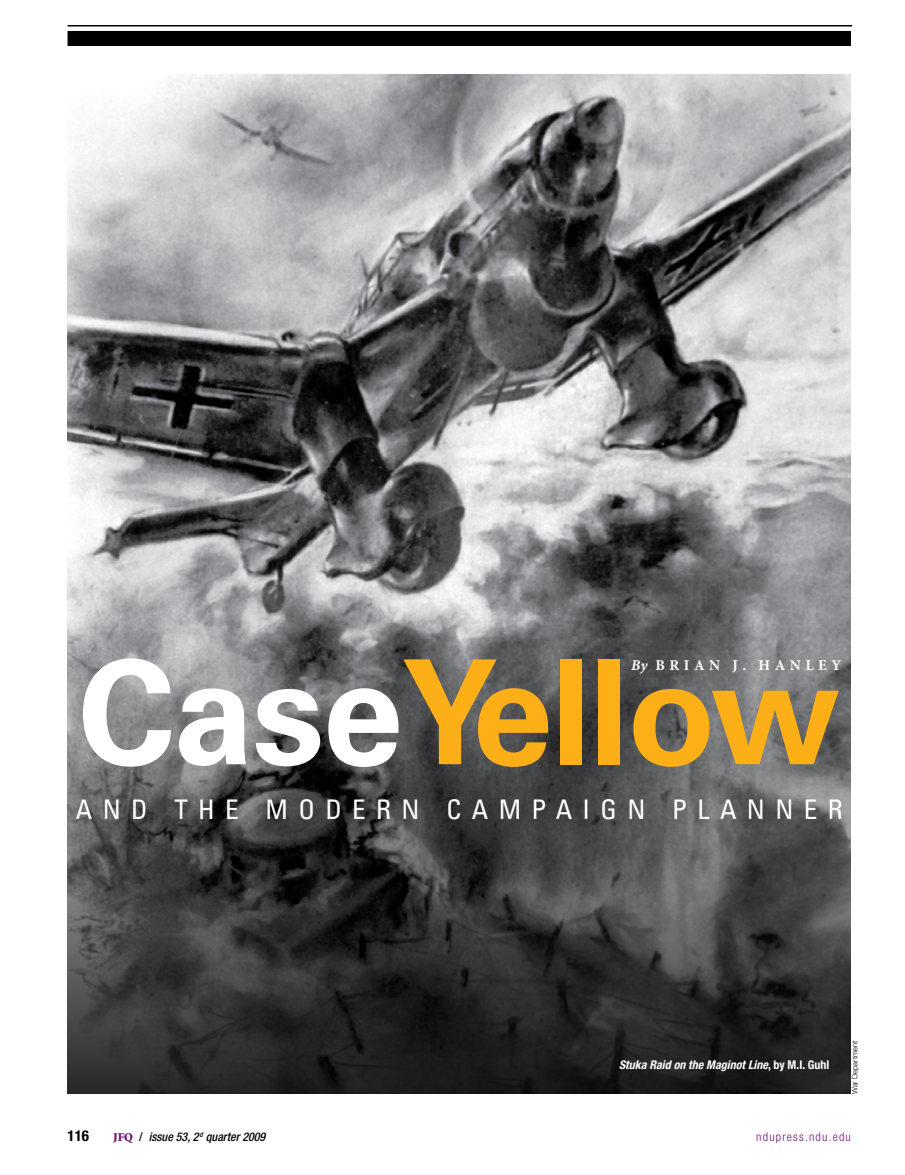
<style>
.page{position:relative;width:905px;height:1175px;background:#fff}
.page>*{position:absolute;margin:0;border:0;box-sizing:border-box;transform-origin:0 0}
.t1{font:700 145.5px "Univers LT Std";letter-spacing:-.015em;color:#fcaf17}
.t2{font:condensed 27px "Univers LT Std";letter-spacing:.385em;color:#fff}
.t3{font:700 15px "Minion Pro";letter-spacing:.3em;color:#fff}
.t4{font:700 condensed 15px "Helvetica Neue LT Std";color:#000}
.t5{font:italic 700 condensed 12px "Helvetica Neue LT Std";color:#fff}
.t6{font:italic 500 condensed 12px "Helvetica Neue LT Std";color:#000}
.t7{font:300 condensed 12px "Helvetica Neue LT Std";letter-spacing:.1em;color:#711471}
.t8{font:300 7.5px "Helvetica Neue LT Std";color:#000}
.s1{color:#fff}
.s2{font-style:italic}
.s3{font-style:normal}
.s4{font-family:"Minion Std";font-weight:900;font-style:normal;font-stretch:normal;color:#711471}
</style>
<div class="page">
<div style="left:68px;top:31px;width:782px;height:15px;background:#000"></div>
<hr style="left:68px;top:25px;width:784px;height:2px;background:#000">
<img style="left:68px;top:74px;width:782px;height:542px">
<svg style="left:68px;top:616px;width:782px;height:478px;background:#4a4a4c"></svg>
<h1 class="t1" style="left:78px;top:627px;width:764px"><span class="s1">Case</span>Yellow</h1>
<p class="t3" style="left:631px;top:656px;width:211px"><span class="s2">By</span> BRIAN J. HANLEY</p>
<h2 class="t2" style="left:76px;top:792px;width:768px">AND THE MODERN CAM PAIGN P LANNER</h2>
<p class="t5" style="left:619px;top:1057px;width:212px">Stuka Raid on the Maginot Line<span class="s3">, by M.I. Guhl</span></p>
<p class="t8" style="left:850px;top:1094px;width:55px;rotate:-90deg">War Department</p>
<p class="t4" style="left:68px;top:1126px;width:23px">116</p>
<p class="t6" style="left:113px;top:1129px;width:154px"><span class="s4">JFQ</span> <span class="s3">/</span> issue 53, 2 <sup>d</sup> quarter 2009</p>
<p class="t7" style="left:756px;top:1129px;width:96px">ndupress.ndu.edu</p>
</div>
